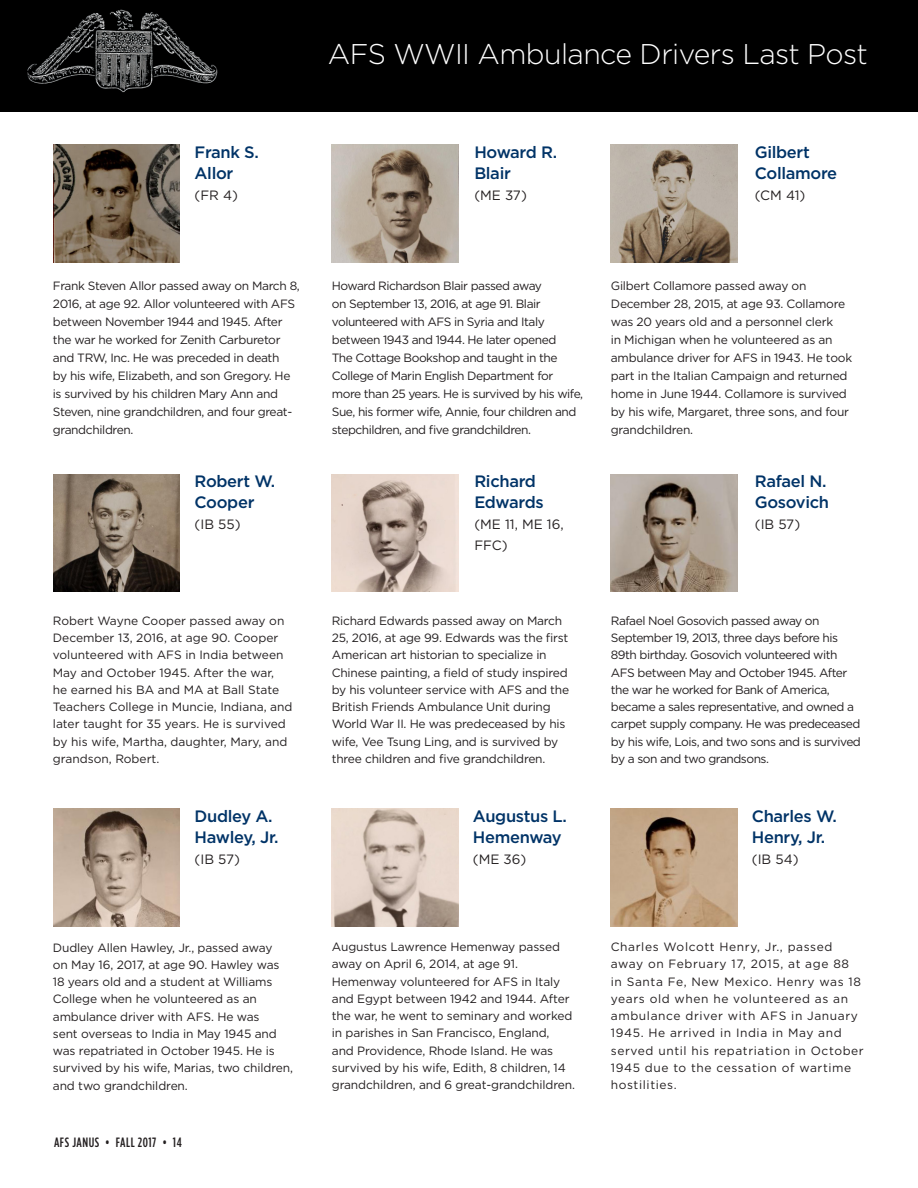
<style>
.page{position:relative;width:918px;height:1188px;background:#fff}
.page>*{position:absolute;margin:0;border:0;box-sizing:border-box;transform-origin:0 0}
.t1{font:300 28.5px "Gotham";letter-spacing:-.02em;color:#fff}
.body{font:500 16.5px/21px "Gotham";letter-spacing:-.02em;color:#003367}
.body-2{font:13.5px/21px "Gotham";color:#231f20}
.t2{font:500 13.5px "Gotham Condensed";letter-spacing:.04em;color:#231f20}
.body-3{font:12px/17.2px "Gotham";letter-spacing:-.02em;color:#231f20}
.body-4{font:12px/18px "Gotham";letter-spacing:-.04em;color:#231f20}
.body-5{font:12px/17.2px "Gotham";color:#231f20}
.body-6{font:12px/17.2px "Gotham";letter-spacing:.05em;color:#231f20}
</style>
<div class="page">
<div style="left:0;top:0;width:918px;height:111px;background:#000"></div>
<img style="left:54px;top:144px;width:126px;height:118px">
<img style="left:54px;top:474px;width:126px;height:118px">
<img style="left:54px;top:808px;width:126px;height:118px">
<img style="left:332px;top:144px;width:126px;height:118px">
<img style="left:332px;top:474px;width:126px;height:118px">
<img style="left:332px;top:808px;width:126px;height:118px">
<img style="left:611px;top:144px;width:126px;height:118px">
<img style="left:611px;top:474px;width:126px;height:118px">
<img style="left:611px;top:808px;width:126px;height:118px">
<p class="t1" style="left:328px;top:36px;width:542px">AFS WWII Ambulance Drivers Last Post</p>
<p class="body" style="left:195px;top:141px;width:66px">Frank S.<br>Allor</p>
<p class="body-2" style="left:195px;top:184px;width:45px">(FR 4)</p>
<p class="body-3" style="left:53px;top:276px;width:248px;line-height:18px">Frank Steven Allor passed away on March 8, 2016, at age 92. Allor volunteered with AFS between November 1944 and 1945. After the war he worked for Zenith Carburetor and TRW, Inc. He was preceded in death<br>by his wife, Elizabeth, and son Gregory. He is survived by his children Mary Ann and Steven, nine grandchildren, and four great&shy;grandchildren.</p>
<p class="body" style="left:195px;top:471px;width:82px">Robert W.<br>Cooper</p>
<p class="body-2" style="left:195px;top:514px;width:47px">(IB 55)</p>
<p class="body-5" style="left:53px;top:612px;width:241px">Robert Wayne Cooper passed away on December 13, 2016, at age 90. Cooper volunteered with AFS in India between May and October 1945. After the war,<br>he earned his BA and MA at Ball State Teachers College in Muncie, Indiana, and later taught for 35 years. He is survived by his wife, Martha, daughter, Mary, and grandson, Robert.</p>
<p class="body" style="left:195px;top:805px;width:85px">Dudley A.<br>Hawley, Jr.</p>
<p class="body-2" style="left:195px;top:848px;width:47px">(IB 57)</p>
<p class="body-3" style="left:53px;top:939px;width:242px">Dudley Allen Hawley, Jr., passed away<br>on May 16, 2017, at age 90. Hawley was 18 years old and a student at Williams College when he volunteered as an ambulance driver with AFS. He was<br>sent overseas to India in May 1945 and was repatriated in October 1945. He is survived by his wife, Marias, two children, and two grandchildren.</p>
<p class="t2" style="left:54px;top:1135px;width:129px">AFS JANUS • FALL 2017 • 14</p>
<p class="body" style="left:474px;top:141px;width:84px">Howard R.<br>Blair</p>
<p class="body-2" style="left:474px;top:184px;width:54px">(ME 37)</p>
<p class="body" style="left:755px;top:141px;width:84px">Gilbert<br>Collamore</p>
<p class="body-2" style="left:755px;top:184px;width:52px">(CM 41)</p>
<p class="body-4" style="left:332px;top:276px;width:253px">Howard Richardson Blair passed away<br>on September 13, 2016, at age 91. Blair volunteered with AFS in Syria and Italy between 1943 and 1944. He later opened<br>The Cottage Bookshop and taught in the College of Marin English Department for more than 25 years. He is survived by his wife, Sue, his former wife, Annie, four children and stepchildren, and five grandchildren.</p>
<p class="body" style="left:474px;top:471px;width:71px">Richard<br>Edwards</p>
<p class="body-2" style="left:474px;top:514px;width:91px">(ME 11, ME 16,<br>FFC)</p>
<p class="body-3" style="left:332px;top:612px;width:239px">Richard Edwards passed away on March 25, 2016, at age 99. Edwards was the first American art historian to specialize in Chinese painting, a field of study inspired by his volunteer service with AFS and the British Friends Ambulance Unit during World War II. He was predeceased by his wife, Vee Tsung Ling, and is survived by three children and five grandchildren.</p>
<p class="body" style="left:473px;top:805px;width:96px">Augustus L.<br>Hemenway</p>
<p class="body-2" style="left:473px;top:848px;width:55px">(ME 36)</p>
<p class="body-3" style="left:611px;top:276px;width:243px;line-height:18px">Gilbert Collamore passed away on December 28, 2015, at age 93. Collamore was 20 years old and a personnel clerk<br>in Michigan when he volunteered as an ambulance driver for AFS in 1943. He took part in the Italian Campaign and returned home in June 1944. Collamore is survived by his wife, Margaret, three sons, and four grandchildren.</p>
<p class="body" style="left:755px;top:471px;width:76px">Rafael N.<br>Gosovich</p>
<p class="body-2" style="left:755px;top:514px;width:47px">(IB 57)</p>
<p class="body-4" style="left:611px;top:612px;width:252px;line-height:17.2px">Rafael Noel Gosovich passed away on September 19, 2013, three days before his 89th birthday. Gosovich volunteered with AFS between May and October 1945. After the war he worked for Bank of America, became a sales representative, and owned a carpet supply company. He was predeceased by his wife, Lois, and two sons and is survived by a son and two grandsons.</p>
<p class="body" style="left:752px;top:805px;width:87px">Charles W.<br>Henry, Jr.</p>
<p class="body-2" style="left:752px;top:848px;width:48px">(IB 54)</p>
<p class="body-3" style="left:332px;top:938px;width:245px">Augustus Lawrence Hemenway passed away on April 6, 2014, at age 91.<br>Hemenway volunteered for AFS in Italy and Egypt between 1942 and 1944. After the war, he went to seminary and worked in parishes in San Francisco, England,<br>and Providence, Rhode Island. He was survived by his wife, Edith, 8 children, 14 grandchildren, and 6 great-grandchildren.</p>
<p class="body-6" style="left:611px;top:938px;width:254px">Charles Wolcott Henry, Jr., passed away on February 17, 2015, at age 88<br>in Santa Fe, New Mexico. Henry was 18 years old when he volunteered as an ambulance driver with AFS in January 1945. He arrived in India in May and served until his repatriation in October 1945 due to the cessation of wartime hostilities.</p>
</div>
